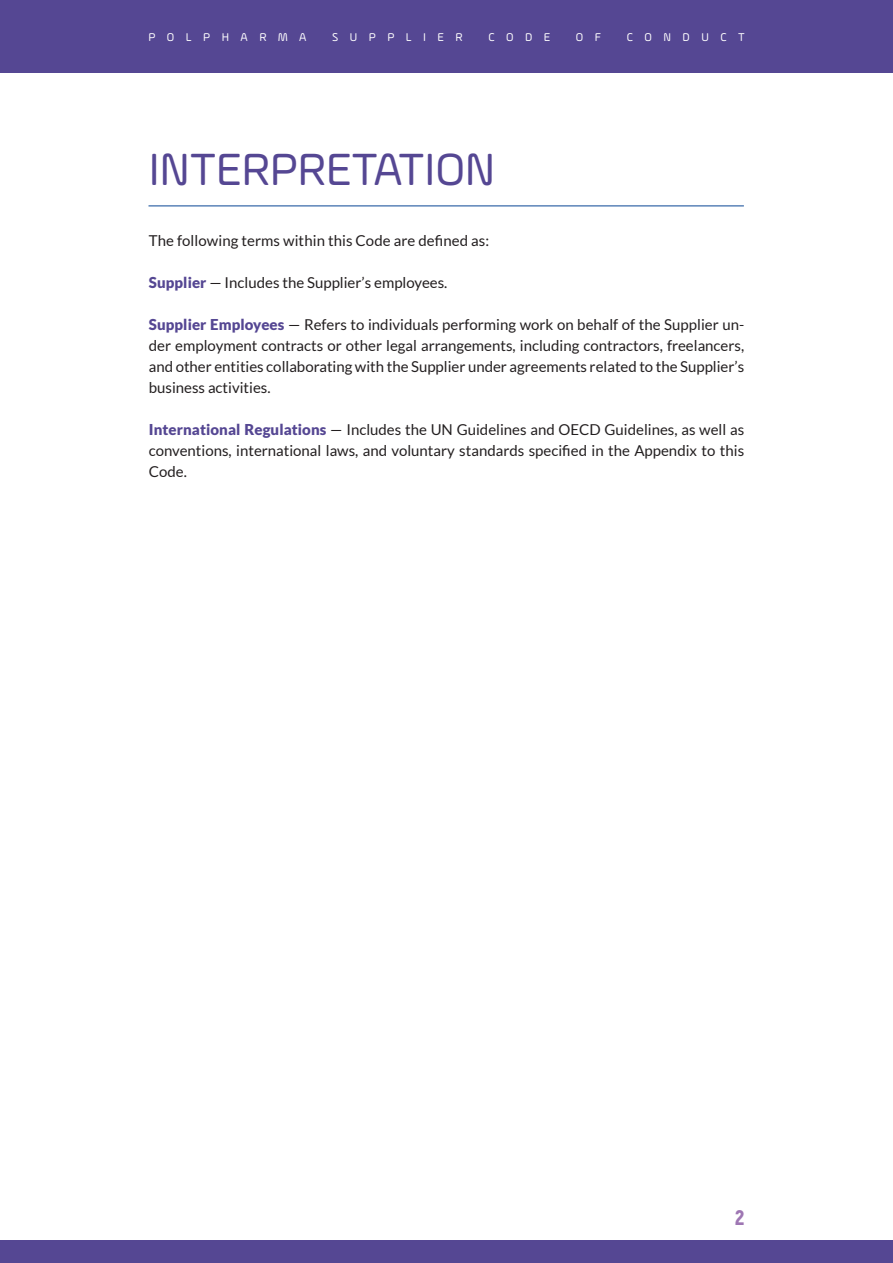
<style>
.page{position:relative;width:893px;height:1263px;background:#fff}
.page>*{position:absolute;margin:0;border:0;box-sizing:border-box;transform-origin:0 0}
.t1{font:48px "Ample Soft";letter-spacing:-.01em;color:#554793}
.t2{font:900 21px "Akrobat";color:#9e76b3}
.t3{font:15px/21px "Lato";color:#231f20;text-align:justify}
.t4{font:12px "Ample Soft";letter-spacing:.96em;color:#fff}
.s1{font-weight:900;color:#554793}
</style>
<div class="page">
<div style="left:0;top:0;width:893px;height:72px;background:#554793"></div>
<div style="left:0;top:1241px;width:893px;height:22px;background:#554793"></div>
<hr style="left:148px;top:206px;width:596px;height:1px;background:#094594">
<p class="t4" style="left:148px;top:33px;width:160px">POLPHARMA</p>
<p class="t4" style="left:332px;top:33px;width:132px">SUPPLIER</p>
<p class="t4" style="left:488px;top:33px;width:63px">CODE</p>
<p class="t4" style="left:576px;top:33px;width:27px">O F</p>
<p class="t4" style="left:627px;top:33px;width:119px">CONDUCT</p>
<h1 class="t1" style="left:148px;top:153px;width:348px">INTERPRETATION</h1>
<p class="t3" style="left:149px;top:230px;width:342px">The following terms within this Code are defined as:</p>
<p class="t3" style="left:149px;top:272px;width:300px"><span class="s1">Supplier</span> — Includes the Supplier’s employees.</p>
<p class="t3" style="left:149px;top:314px;width:597px"><span class="s1">Supplier Employees</span> — Refers to individuals performing work on behalf of the Supplier un&shy;der employment contracts or other legal arrangements, including contractors, freelancers, and other entities collaborating with the Supplier under agreements related to the Supplier’s business activities.</p>
<p class="t3" style="left:149px;top:419px;width:597px"><span class="s1">International Regulations</span> — Includes the UN Guidelines and OECD Guidelines, as well as conventions, international laws, and voluntary standards specified in the Appendix to this Code.</p>
<h2 class="t2" style="left:735px;top:1208px;width:11px">2</h2>
</div>
